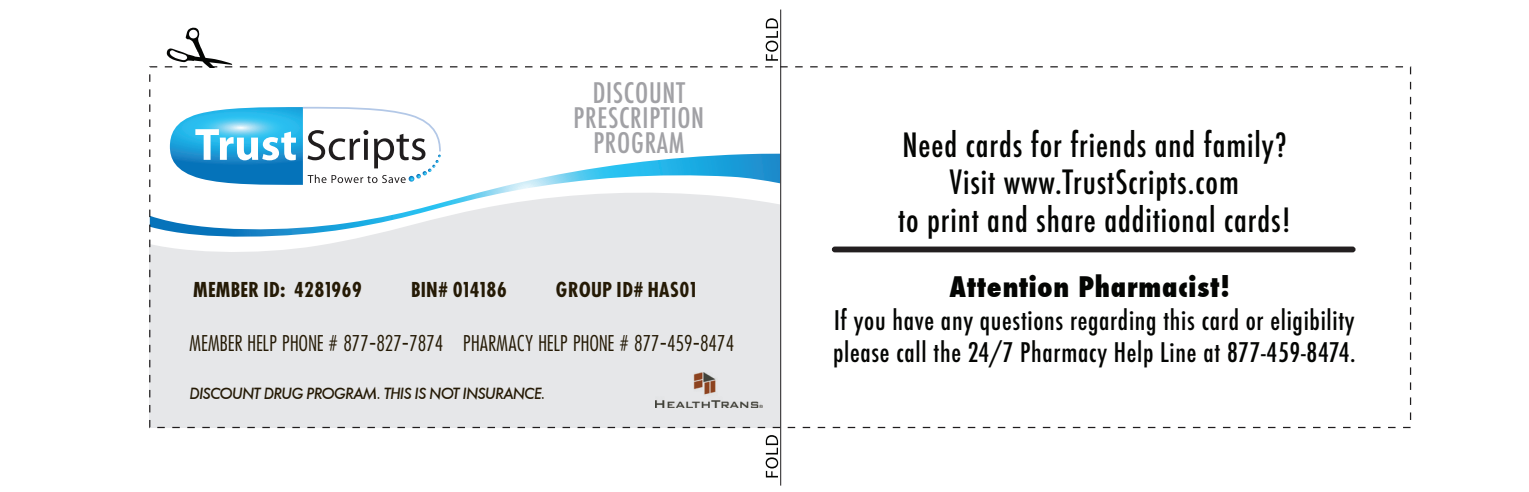
<style>
.page{position:relative;width:1529px;height:492px;background:#fff}
.page>*{position:absolute;margin:0;border:0;box-sizing:border-box;transform-origin:0 0}
.t1{font:500 condensed 32.5px/37.5px "Futura";letter-spacing:.025em;color:#040503;text-align:center}
.t2{font:500 condensed 27.5px/25px "Futura";letter-spacing:.025em;color:#a1a1a5;text-align:center}
.t3{font:800 condensed 27.5px "Futura";letter-spacing:.025em;color:#040503}
.t4{font:500 condensed 26.25px/32.5px "Futura";letter-spacing:.025em;color:#040503}
.t5{font:500 20px "Futura Cond";color:#251a05}
.t6{font:700 20px "Futura Cond";color:#251a05}
.t7{font:italic 500 15px "Futura";letter-spacing:-.06em;color:#251a05}
</style>
<div class="page">
<div style="left:831px;top:246px;width:524px;height:6px;border:2px solid #231f20;border-radius:2px"></div>
<svg style="left:494px;top:153px;width:286px;height:36px"></svg>
<svg style="left:151px;top:189px;width:629px;height:236px;background:#e5e8eb"></svg>
<svg style="left:170px;top:106px;width:271px;height:79px"></svg>
<hr style="left:780px;top:10px;width:1px;height:475px;background:#201d1e">
<svg style="left:167px;top:27px;width:65px;height:41px"></svg>
<svg style="left:765px;top:18px;width:13px;height:43px"></svg>
<svg style="left:765px;top:435px;width:13px;height:42px"></svg>
<img style="left:655px;top:372px;width:107px;height:35px">
<p class="t2" style="left:573px;top:80px;width:132px">DISCOUNT<br>PRESCRIPTION<br>PROGRAM</p>
<p class="t6" style="left:193px;top:277px;width:171px">MEMBER ID: 4281969</p>
<p class="t6" style="left:411px;top:277px;width:98px">BIN# 014186</p>
<p class="t6" style="left:555px;top:277px;width:142px">GROUP ID# HAS01</p>
<p class="t5" style="left:189px;top:329px;width:546px">MEMBER HELP PHONE # 877-827-7874 PHARMACY HELP PHONE # 877-459-8474</p>
<p class="t7" style="left:189px;top:382px;width:358px">DISCOUNT DRUG PROGRAM. THIS IS NOT INSURANCE.</p>
<p class="t1" style="left:898px;top:126px;width:394px">Need cards for friends and family?<br>Visit www.TrustScripts.com<br>to print and share additional cards!</p>
<p class="t3" style="left:949px;top:268px;width:282px">Attention Pharmacist!</p>
<p class="t4" style="left:833px;top:303px;width:524px">If you have any questions regarding this card or eligibility please call the 24/7 Pharmacy Help Line at 877-459-8474.</p>
</div>
